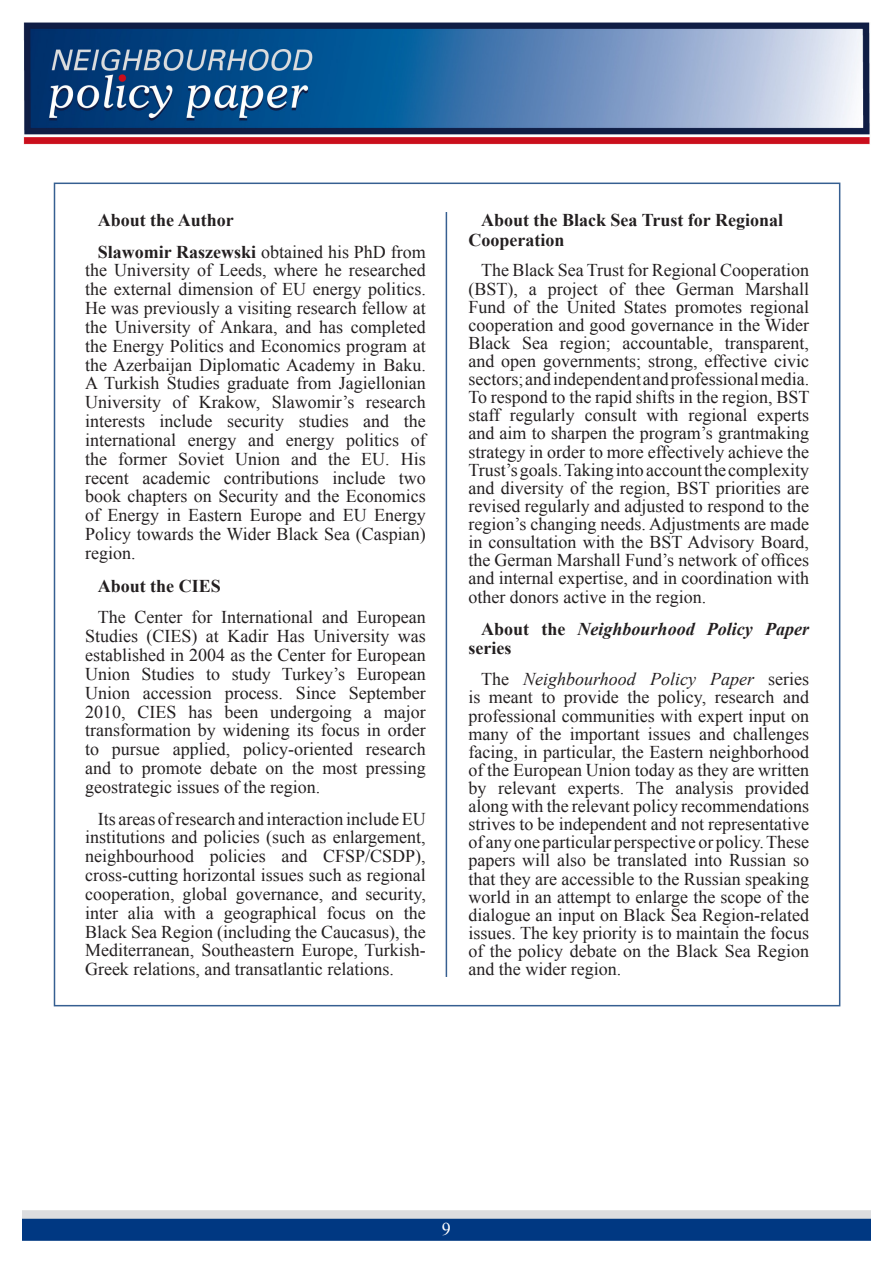
<style>
.page{position:relative;width:893px;height:1263px;background:#fff}
.page>*{position:absolute;margin:0;border:0;box-sizing:border-box;transform-origin:0 0}
.Kutu_içi_metin{font:18px/18.1px "Times New Roman";color:#231f20;text-align:justify}
.Gövde_Başlık{font:700 18px/19.5px "Times New Roman";color:#231f20}
.Gövde_Başlık-2{font:italic 700 18px/19.5px "Times New Roman";color:#231f20}
.t1{font:18px "Times New Roman";color:#fff}
.s1{font-weight:700}
.s2{font-style:normal}
.s3{font-style:italic}
</style>
<div class="page">
<img style="left:22px;top:1210px;width:849px;height:31px">
<img style="left:24px;top:22px;width:846px;height:122px">
<hr style="left:446px;top:212px;width:1px;height:765px;background:#365f91">
<p class="Gövde_Başlık" style="left:98px;top:210px;width:138px">About the Author</p>
<p class="Kutu_içi_metin" style="left:85px;top:242px;width:342px;line-height:18.9px;text-indent:13px"><span class="s1">Slawomir Raszewski</span> obtained his PhD from the University of Leeds, where he researched the external dimension of EU energy politics.<br>He was previously a visiting research fellow at the University of Ankara, and has completed the Energy Politics and Economics program at the Azerbaijan Diplomatic Academy in Baku.<br>A Turkish Studies graduate from Jagiellonian University of Krakow, Slawomir’s research interests include security studies and the international energy and energy politics of the former Soviet Union and the EU. His recent academic contributions include two book chapters on Security and the Economics of Energy in Eastern Europe and EU Energy Policy towards the Wider Black Sea (Caspian) region.</p>
<p class="Gövde_Başlık" style="left:98px;top:576px;width:125px">About the CIES</p>
<p class="Kutu_içi_metin" style="left:85px;top:608px;width:342px;line-height:18.9px;text-indent:13px">The Center for International and European Studies (CIES) at Kadir Has University was established in 2004 as the Center for European Union Studies to study Turkey’s European Union accession process. Since September 2010, CIES has been undergoing a major transformation by widening its focus in order to pursue applied, policy-oriented research and to promote debate on the most pressing geostrategic issues of the region.</p>
<p class="Kutu_içi_metin" style="left:85px;top:809px;width:342px;line-height:18.9px;text-indent:13px">Its areas of research and interaction include EU institutions and policies (such as enlargement, neighbourhood policies and CFSP/CSDP), cross-cutting horizontal issues such as regional cooperation, global governance, and security, inter alia with a geographical focus on the Black Sea Region (including the Caucasus), the Mediterranean, Southeastern Europe, Turkish-Greek relations, and transatlantic relations.</p>
<p class="Gövde_Başlık" style="left:468px;top:210px;width:316px;text-indent:13px">About the Black Sea Trust for Regional<br>Cooperation</p>
<p class="Kutu_içi_metin" style="left:468px;top:261px;width:343px;text-indent:13px">The Black Sea Trust for Regional Cooperation (BST), a project of thee German Marshall Fund of the United States promotes regional cooperation and good governance in the Wider Black Sea region; accountable, transparent, and open governments; strong, effective civic sectors; and independent and professional media.<br>To respond to the rapid shifts in the region, BST staff regularly consult with regional experts and aim to sharpen the program’s grantmaking strategy in order to more effectively achieve the Trust’s goals. Taking into account the complexity and diversity of the region, BST priorities are revised regularly and adjusted to respond to the region’s changing needs. Adjustments are made in consultation with the BST Advisory Board, the German Marshall Fund’s network of offices and internal expertise, and in coordination with other donors active in the region.</p>
<p class="Gövde_Başlık-2" style="left:468px;top:619px;width:342px;text-indent:13px"><span class="s2">About the</span> Neighbourhood Policy Paper <span class="s2">series</span></p>
<p class="Kutu_içi_metin" style="left:468px;top:670px;width:342px;text-indent:13px">The <span class="s3">Neighbourhood Policy Paper</span> series is meant to provide the policy, research and professional communities with expert input on many of the important issues and challenges facing, in particular, the Eastern neighborhood of the European Union today as they are written by relevant experts. The analysis provided along with the relevant policy recommendations strives to be independent and not representative of any one particular perspective or policy. These papers will also be translated into Russian so that they are accessible to the Russian speaking world in an attempt to enlarge the scope of the dialogue an input on Black Sea Region-related issues. The key priority is to maintain the focus of the policy debate on the Black Sea Region and the wider region.</p>
<p class="t1" style="left:442px;top:1217px;width:10px">9</p>
</div>
